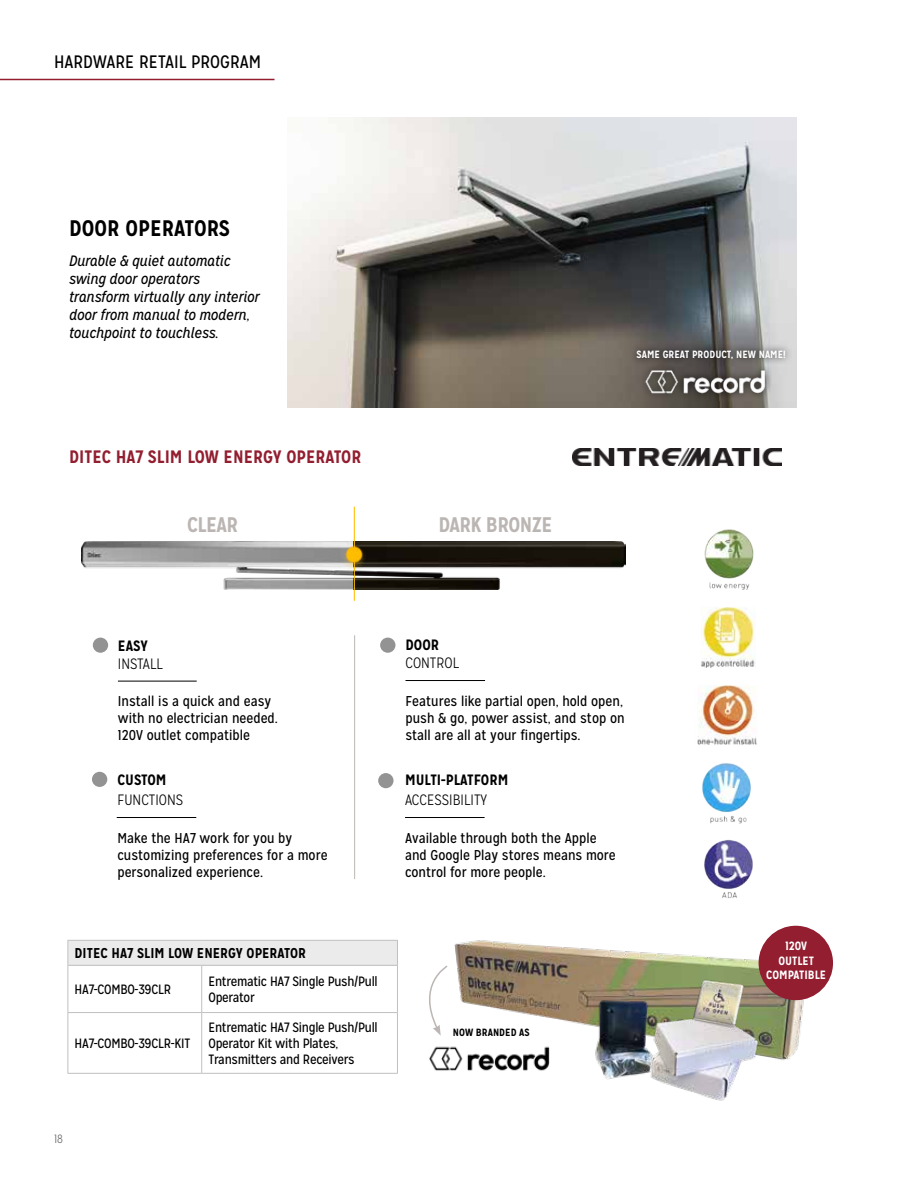
<style>
.page{position:relative;width:918px;height:1188px;background:#fff}
.page>*{position:absolute;margin:0;border:0;box-sizing:border-box;transform-origin:0 0}
.t1{font:700 22.5px "Mission Gothic";color:#000}
.t2{font:700 21.15px "Mission Gothic";letter-spacing:-.03em;color:#bbb6b3}
.t3{font:700 18px "Mission Gothic";color:#921e30}
.t4{font:18px "Mission Gothic";color:#000}
.t5{font:italic 15px/18px "Mission Gothic";letter-spacing:-.01em;color:#000}
.t6{font:300 15px "Mission Gothic";color:#000}
.t7{font:700 15px "Mission Gothic";color:#000}
.t8{font:14.25px/17.1px "Mission Gothic";color:#000}
.t9{font:700 14.25px "Mission Gothic";color:#000}
.t10{font:13.5px/16.2px "Mission Gothic";letter-spacing:-.02em;color:#000}
.t11{font:700 12px/14.4px "Mission Gothic";color:#fff;text-align:center}
.t12{font:300 12px "Mission Gothic";color:#636363}
.t13{font:700 10.5px "Mission Gothic";color:#fff}
.t14{font:700 10.5px "Mission Gothic";color:#000}
</style>
<div class="page">
<img style="left:287px;top:117px;width:509px;height:291px">
<img style="left:81px;top:542px;width:273px;height:48px">
<img style="left:355px;top:542px;width:270px;height:48px">
<hr style="left:354px;top:507px;width:1px;height:94px;background:#ffbe00">
<img style="left:339px;top:543px;width:31px;height:30px">
<img style="left:572px;top:448px;width:210px;height:18px">
<img style="left:704px;top:529px;width:50px;height:61px">
<img style="left:701px;top:607px;width:54px;height:61px">
<img style="left:697px;top:685px;width:60px;height:60px">
<img style="left:702px;top:763px;width:49px;height:61px">
<img style="left:704px;top:840px;width:49px;height:58px">
<hr style="left:118px;top:681px;width:79px;height:1px;background:#000">
<hr style="left:406px;top:680px;width:79px;height:1px;background:#000">
<hr style="left:117px;top:817px;width:79px;height:1px;background:#000">
<hr style="left:405px;top:817px;width:80px;height:1px;background:#000">
<div style="left:93px;top:638px;width:15px;height:15px;background:#939393;border-radius:50%"></div>
<div style="left:92px;top:772px;width:15px;height:15px;background:#939393;border-radius:50%"></div>
<div style="left:378px;top:773px;width:16px;height:15px;background:#939393;border-radius:50%"></div>
<div style="left:380px;top:638px;width:15px;height:15px;background:#939393;border-radius:50%"></div>
<hr style="left:354px;top:635px;width:1px;height:244px;background:#bbb6b3">
<hr style="left:0;top:79px;width:274px;height:1px;background:#921e30">
<div style="left:68px;top:940px;width:329px;height:25px;background:#ebebeb"></div>
<hr style="left:68px;top:965px;width:134px;height:1px;background:#c0c0c0">
<hr style="left:202px;top:965px;width:196px;height:1px;background:#c0c0c0">
<hr style="left:201px;top:966px;width:1px;height:46px;background:#c0c0c0">
<hr style="left:202px;top:1012px;width:196px;height:1px;background:#c0c0c0">
<hr style="left:201px;top:1013px;width:1px;height:60px;background:#c0c0c0">
<hr style="left:202px;top:1073px;width:196px;height:1px;background:#c0c0c0">
<hr style="left:68px;top:1012px;width:134px;height:1px;background:#c0c0c0">
<hr style="left:68px;top:1073px;width:134px;height:1px;background:#c0c0c0">
<hr style="left:68px;top:940px;width:134px;height:1px;background:#c0c0c0">
<svg style="left:68px;top:941px;width:1px;height:24px"></svg>
<hr style="left:202px;top:940px;width:196px;height:1px;background:#c0c0c0">
<svg style="left:397px;top:941px;width:1px;height:24px"></svg>
<hr style="left:68px;top:966px;width:1px;height:46px;background:#c0c0c0">
<hr style="left:397px;top:966px;width:1px;height:46px;background:#c0c0c0">
<hr style="left:68px;top:1013px;width:1px;height:60px;background:#c0c0c0">
<hr style="left:397px;top:1013px;width:1px;height:60px;background:#c0c0c0">
<img style="left:454px;top:934px;width:370px;height:126px">
<img style="left:591px;top:999px;width:54px;height:81px">
<img style="left:645px;top:973px;width:119px;height:128px">
<div style="left:759px;top:926px;width:74px;height:74px;background:#921e30;border-radius:50%"></div>
<div style="left:630px;top:343px;width:163px;height:23px;background:#000;opacity:.75"></div>
<div style="left:639px;top:363px;width:133px;height:37px;background:#000;opacity:.75"></div>
<img style="left:645px;top:365px;width:135px;height:34px">
<img style="left:429px;top:1042px;width:135px;height:29px">
<svg style="left:429px;top:965px;width:19px;height:71px"></svg>
<p class="t4" style="left:54px;top:51px;width:209px">HARDWARE RETAIL PROGRAM</p>
<h1 class="t1" style="left:69px;top:214px;width:163px">DOOR OPERATORS</h1>
<p class="t5" style="left:69px;top:251px;width:192px">Durable &amp; quiet automatic swing door operators transform virtually any interior door from manual to modern, touchpoint to touchless.</p>
<p class="t3" style="left:69px;top:446px;width:294px">DITEC HA7 SLIM LOW ENERGY OPERATOR</p>
<h2 class="t2" style="left:187px;top:511px;width:53px">CLEAR</h2>
<h2 class="t2" style="left:439px;top:511px;width:116px">DARK BRONZE</h2>
<p class="t13" style="left:637px;top:348px;width:151px">SAME GREAT PRODUCT, NEW NAME!</p>
<p class="t7" style="left:118px;top:636px;width:31px">EASY</p>
<p class="t6" style="left:118px;top:655px;width:47px">INSTALL</p>
<p class="t8" style="left:118px;top:693px;width:161px">Install is a quick and easy with no electrician needed.<br>120V outlet compatible</p>
<p class="t7" style="left:117px;top:771px;width:51px">CUSTOM</p>
<p class="t6" style="left:117px;top:791px;width:67px">FUNCTIONS</p>
<p class="t8" style="left:117px;top:829px;width:212px">Make the HA7 work for you by customizing preferences for a more personalized experience.</p>
<p class="t9" style="left:75px;top:944px;width:233px">DITEC HA7 SLIM LOW ENERGY OPERATOR</p>
<p class="t10" style="left:75px;top:981px;width:98px">HA7-COMBO-39CLR</p>
<p class="t10" style="left:208px;top:973px;width:171px">Entrematic HA7 Single Push/Pull<br>Operator</p>
<p class="t10" style="left:75px;top:1035px;width:117px">HA7-COMBO-39CLR-KIT</p>
<p class="t10" style="left:208px;top:1019px;width:171px">Entrematic HA7 Single Push/Pull<br>Operator Kit with Plates,<br>Transmitters and Receivers</p>
<p class="t12" style="left:54px;top:1132px;width:11px">18</p>
<p class="t7" style="left:406px;top:635px;width:35px">DOOR</p>
<p class="t6" style="left:406px;top:654px;width:55px">CONTROL</p>
<p class="t8" style="left:406px;top:692px;width:221px;text-align:justify">Features like partial open, hold open, push &amp; go, power assist, and stop on stall are all at your fingertips.</p>
<p class="t7" style="left:405px;top:771px;width:105px">MULTI-PLATFORM</p>
<p class="t6" style="left:405px;top:791px;width:84px">ACCESSIBILITY</p>
<p class="t8" style="left:405px;top:829px;width:212px">Available through both the Apple and Google Play stores means more control for more people.</p>
<p class="t14" style="left:453px;top:1026px;width:78px">NOW BRANDED AS</p>
<p class="t11" style="left:766px;top:939px;width:61px">120V<br>OUTLET<br>COMPATIBLE</p>
</div>
